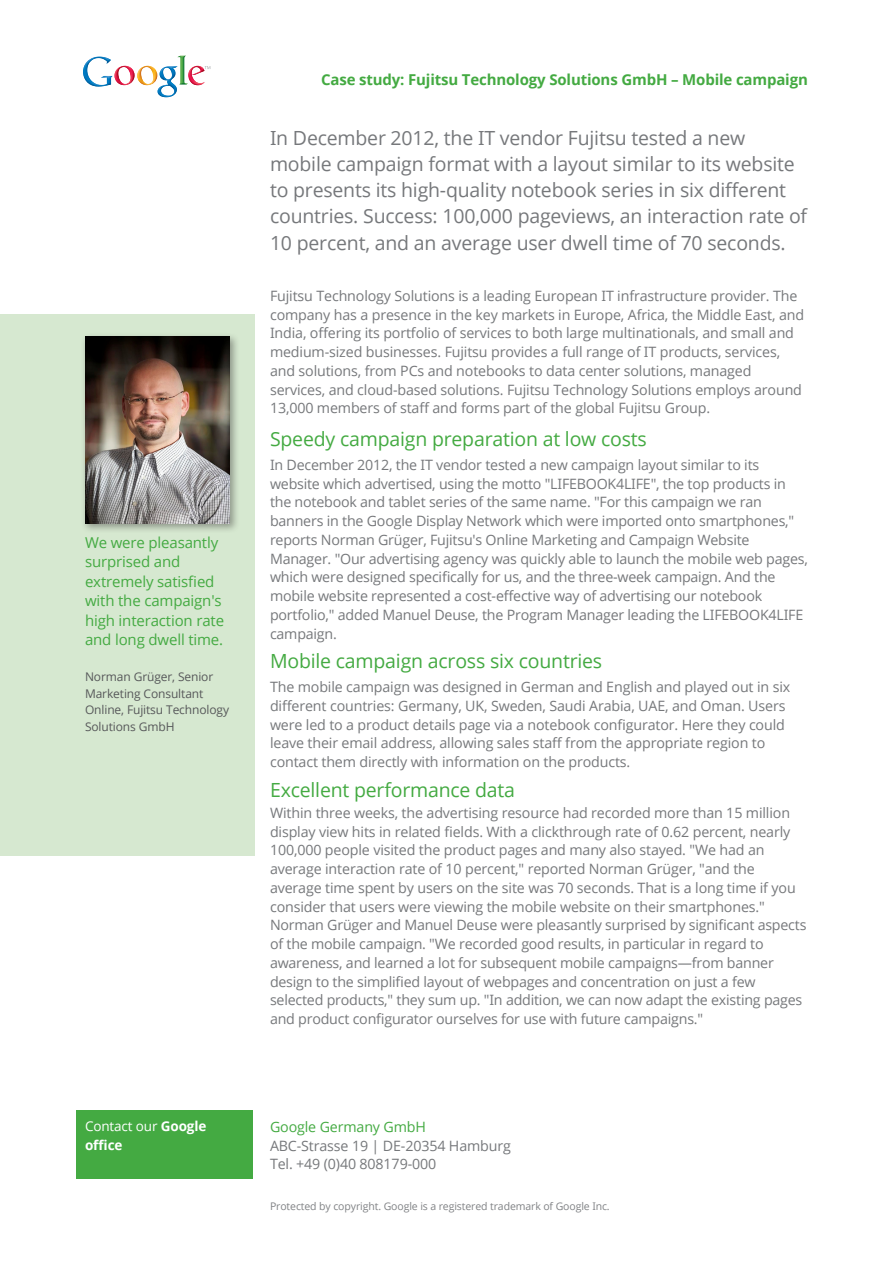
<style>
.page{position:relative;width:893px;height:1263px;background:#fff}
.page>*{position:absolute;margin:0;border:0;box-sizing:border-box;transform-origin:0 0}
._04__Einleitung{font:19.5px/26.2px "Open Sans";letter-spacing:-.01em;color:#76787b}
._06__zwiti{font:19.5px "Open Sans";letter-spacing:-.01em;color:#44aa42}
._07__zitat{font:15px/19.5px "Open Sans";letter-spacing:-.01em;color:#44aa42}
._01__Fallstudie{font:700 15px "Open Sans";letter-spacing:-.01em;color:#44aa42}
._05__copy{font:14.25px/18.8px "Open Sans";letter-spacing:-.01em;color:#76787b}
._05__copy-2{font:14.25px "Open Sans";letter-spacing:-.01em;color:#44aa42}
._10__kontakt-office{font:700 13.5px/19.5px "Open Sans";color:#fff}
._08__Name{font:12px/16.5px "Open Sans";letter-spacing:-.01em;color:#57585a}
._11__Fussnote{font:10.5px "Open Sans";letter-spacing:-.01em;color:#808285}
.s1{font-weight:400}
</style>
<div class="page">
<div style="left:0;top:314px;width:254px;height:541px;background:#d6e8d0"></div>
<div style="left:77px;top:1110px;width:176px;height:68px;background:#44aa42"></div>
<svg style="left:83px;top:56px;width:127px;height:41px"></svg>
<div style="left:81px;top:333px;width:159px;height:201px;background:#231f20;opacity:.4"></div>
<img style="left:85px;top:337px;width:145px;height:187px">
<p class="_07__zitat" style="left:85px;top:532px;width:141px">We were pleasantly surprised and extremely satisfied with the campaign's high interaction rate and long dwell time.</p>
<p class="_08__Name" style="left:85px;top:668px;width:145px">Norman Grüger, Senior<br>Marketing Consultant<br>Online, Fujitsu Technology<br>Solutions GmbH</p>
<p class="_10__kontakt-office" style="left:85px;top:1115px;width:123px"><span class="s1">Contact our</span> Google office</p>
<p class="_01__Fallstudie" style="left:321px;top:69px;width:488px">Case study: Fujitsu Technology Solutions GmbH – Mobile campaign</p>
<p class="_04__Einleitung" style="left:270px;top:124px;width:539px">In December 2012, the IT vendor Fujitsu tested a new mobile campaign format with a layout similar to its website to presents its high-quality notebook series in six different countries. Success: 100,000 pageviews, an interaction rate of 10 percent, and an average user dwell time of 70 seconds.</p>
<p class="_05__copy" style="left:270px;top:286px;width:536px">Fujitsu Technology Solutions is a leading European IT infrastructure provider. The company has a presence in the key markets in Europe, Africa, the Middle East, and India, offering its portfolio of services to both large multinationals, and small and medium-sized businesses. Fujitsu provides a full range of IT products, services, and solutions, from PCs and notebooks to data center solutions, managed services, and cloud-based solutions. Fujitsu Technology Solutions employs around 13,000 members of staff and forms part of the global Fujitsu Group.</p>
<p class="_06__zwiti" style="left:270px;top:426px;width:378px">Speedy campaign preparation at low costs</p>
<p class="_05__copy" style="left:270px;top:455px;width:539px">In December 2012, the IT vendor tested a new campaign layout similar to its website which advertised, using the motto "LIFEBOOK4LIFE", the top products in the notebook and tablet series of the same name. "For this campaign we ran banners in the Google Display Network which were imported onto smartphones," reports Norman Grüger, Fujitsu's Online Marketing and Campaign Website Manager. "Our advertising agency was quickly able to launch the mobile web pages, which were designed specifically for us, and the three-week campaign. And the mobile website represented a cost-effective way of advertising our notebook portfolio," added Manuel Deuse, the Program Manager leading the LIFEBOOK4LIFE campaign.</p>
<p class="_06__zwiti" style="left:270px;top:648px;width:334px">Mobile campaign across six countries</p>
<p class="_05__copy" style="left:270px;top:677px;width:522px">The mobile campaign was designed in German and English and played out in six different countries: Germany, UK, Sweden, Saudi Arabia, UAE, and Oman. Users were led to a product details page via a notebook configurator. Here they could leave their email address, allowing sales staff from the appropriate region to contact them directly with information on the products.</p>
<p class="_06__zwiti" style="left:270px;top:776px;width:247px">Excellent performance data</p>
<p class="_05__copy" style="left:270px;top:803px;width:527px">Within three weeks, the advertising resource had recorded more than 15 million display view hits in related fields. With a clickthrough rate of 0.62 percent, nearly 100,000 people visited the product pages and many also stayed. "We had an average interaction rate of 10 percent," reported Norman Grüger, "and the average time spent by users on the site was 70 seconds. That is a long time if you consider that users were viewing the mobile website on their smartphones."</p>
<p class="_05__copy" style="left:270px;top:915px;width:538px">Norman Grüger and Manuel Deuse were pleasantly surprised by significant aspects of the mobile campaign. "We recorded good results, in particular in regard to awareness, and learned a lot for subsequent mobile campaigns—from banner design to the simplified layout of webpages and concentration on just a few selected products," they sum up. "In addition, we can now adapt the existing pages and product configurator ourselves for use with future campaigns."</p>
<p class="_05__copy-2" style="left:270px;top:1117px;width:158px">Google Germany GmbH</p>
<p class="_05__copy" style="left:270px;top:1136px;width:242px">ABC-Strasse 19 | DE-20354 Hamburg</p>
<p class="_05__copy" style="left:270px;top:1154px;width:168px">Tel. +49 (0)40 808179-000</p>
<p class="_11__Fussnote" style="left:270px;top:1199px;width:341px">Protected by copyright. Google is a registered trademark of Google Inc.</p>
</div>
